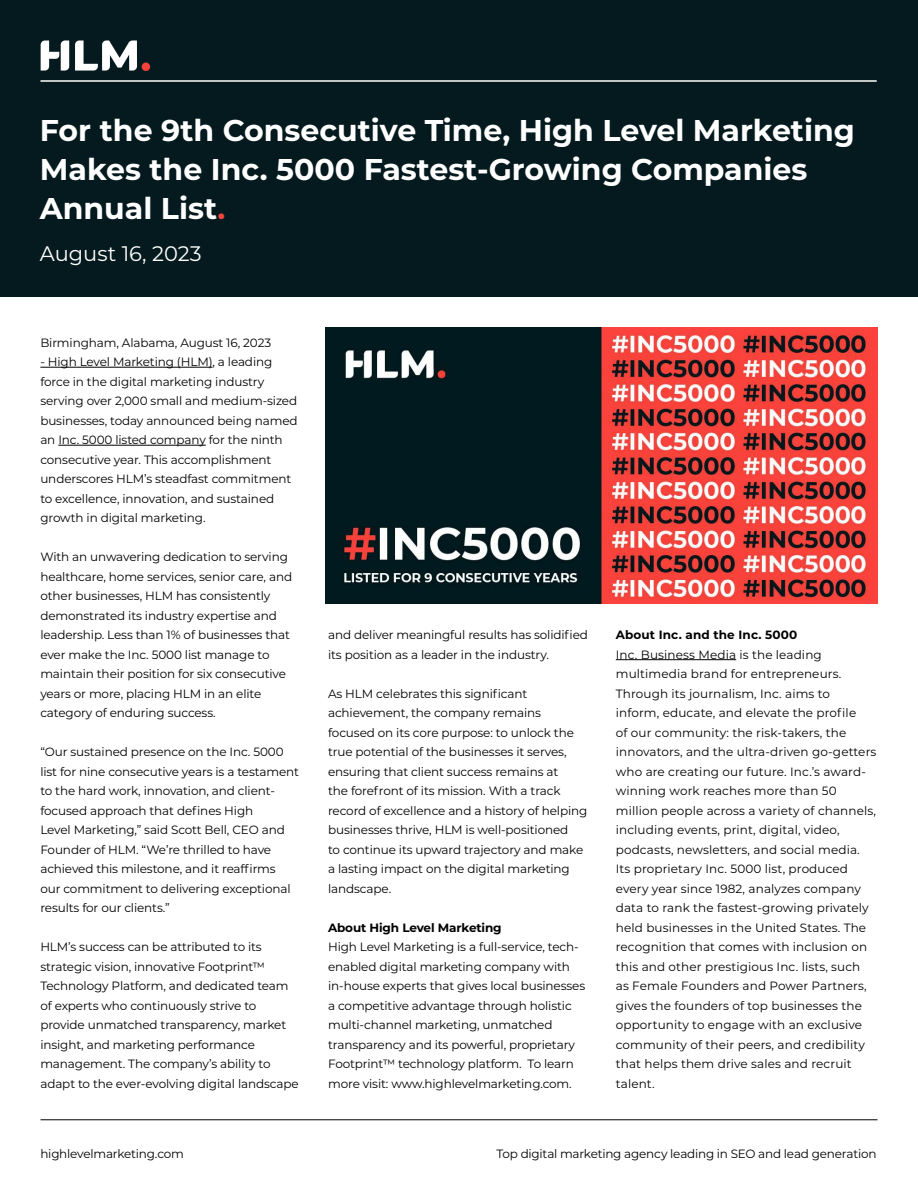
<style>
.page{position:relative;width:918px;height:1188px;background:#fff}
.page>*{position:absolute;margin:0;border:0;box-sizing:border-box;transform-origin:0 0}
.t1{font:700 30px/39px "Montserrat";color:#fff}
.t2{font:21px "Montserrat";color:#fff}
.t3{font:12px/19.5px "Montserrat";letter-spacing:-.01em;color:#000}
.t4{font:12px/19.5px "Montserrat";letter-spacing:.01em;color:#000}
.t5{font:700 12px "Montserrat";letter-spacing:-.01em;color:#000}
.t6{font:700 12px "Montserrat";letter-spacing:.01em;color:#000}
.s1{color:#ef463d}
</style>
<div class="page">
<div style="left:0;top:0;width:918px;height:297px;background:#051a1e"></div>
<svg style="left:75px;top:40px;width:62px;height:31px"></svg>
<div style="left:142px;top:63px;width:8px;height:8px;background:#f9423a;border-radius:50%"></div>
<svg style="left:41px;top:41px;width:28px;height:30px"></svg>
<hr style="left:40px;top:1119px;width:838px;height:1px;background:#000">
<hr style="left:40px;top:367px;width:173px;height:1px;background:#000">
<hr style="left:58px;top:445px;width:148px;height:1px;background:#000">
<hr style="left:616px;top:659px;width:120px;height:1px;background:#000">
<hr style="left:40px;top:80px;width:837px;height:2px;background:#fff">
<img style="left:326px;top:328px;width:552px;height:276px">
<h1 class="t1" style="left:40px;top:110px;width:817px">For the 9th Consecutive Time, High Level Marketing<br>Makes the Inc. 5000 Fastest-Growing Companies<br>Annual List<span class="s1">.</span></h1>
<h2 class="t2" style="left:40px;top:239px;width:163px">August 16, 2023</h2>
<p class="t3" style="left:40px;top:332px;width:232px">Birmingham, Alabama, August 16, 2023</p>
<p class="t3" style="left:40px;top:352px;width:259px">- High Level Marketing (HLM), a leading force in the digital marketing industry serving over 2,000 small and medium-sized businesses, today announced being named an Inc. 5000 listed company for the ninth consecutive year. This accomplishment underscores HLM’s steadfast commitment to excellence, innovation, and sustained growth in digital marketing.</p>
<p class="t3" style="left:40px;top:547px;width:253px">With an unwavering dedication to serving healthcare, home services, senior care, and other businesses, HLM has consistently demonstrated its industry expertise and leadership. Less than 1% of businesses that ever make the Inc. 5000 list manage to maintain their position for six consecutive years or more, placing HLM in an elite category of enduring success.</p>
<p class="t3" style="left:40px;top:742px;width:260px">“Our sustained presence on the Inc. 5000 list for nine consecutive years is a testament to the hard work, innovation, and client&shy;focused approach that defines High<br>Level Marketing,” said Scott Bell, CEO and Founder of HLM. “We’re thrilled to have achieved this milestone, and it reaffirms<br>our commitment to delivering exceptional results for our clients.”</p>
<p class="t3" style="left:40px;top:937px;width:260px">HLM’s success can be attributed to its strategic vision, innovative Footprint™ Technology Platform, and dedicated team of experts who continuously strive to provide unmatched transparency, market insight, and marketing performance management. The company’s ability to adapt to the ever-evolving digital landscape</p>
<p class="t3" style="left:328px;top:625px;width:261px">and deliver meaningful results has solidified its position as a leader in the industry.</p>
<p class="t3" style="left:328px;top:683px;width:261px">As HLM celebrates this significant achievement, the company remains focused on its core purpose: to unlock the true potential of the businesses it serves, ensuring that client success remains at<br>the forefront of its mission. With a track record of excellence and a history of helping businesses thrive, HLM is well-positioned<br>to continue its upward trajectory and make a lasting impact on the digital marketing landscape.</p>
<p class="t5" style="left:328px;top:919px;width:175px">About High Level Marketing</p>
<p class="t3" style="left:328px;top:937px;width:259px">High Level Marketing is a full-service, tech&shy;enabled digital marketing company with in-house experts that gives local businesses a competitive advantage through holistic multi-channel marketing, unmatched transparency and its powerful, proprietary Footprint™ technology platform. To learn more visit: www.highlevelmarketing.com.</p>
<p class="t6" style="left:616px;top:626px;width:183px">About Inc. and the Inc. 5000</p>
<p class="t4" style="left:616px;top:644px;width:262px">Inc. Business Media is the leading multimedia brand for entrepreneurs.<br>Through its journalism, Inc. aims to inform, educate, and elevate the profile<br>of our community: the risk-takers, the innovators, and the ultra-driven go-getters who are creating our future. Inc.’s award&shy;winning work reaches more than 50 million people across a variety of channels, including events, print, digital, video, podcasts, newsletters, and social media.<br>Its proprietary Inc. 5000 list, produced every year since 1982, analyzes company data to rank the fastest-growing privately held businesses in the United States. The recognition that comes with inclusion on this and other prestigious Inc. lists, such as Female Founders and Power Partners, gives the founders of top businesses the opportunity to engage with an exclusive community of their peers, and credibility that helps them drive sales and recruit talent.</p>
<p class="t3" style="left:40px;top:1143px;width:145px">highlevelmarketing.com</p>
<p class="t3" style="left:497px;top:1143px;width:381px">Top digital marketing agency leading in SEO and lead generation</p>
</div>
